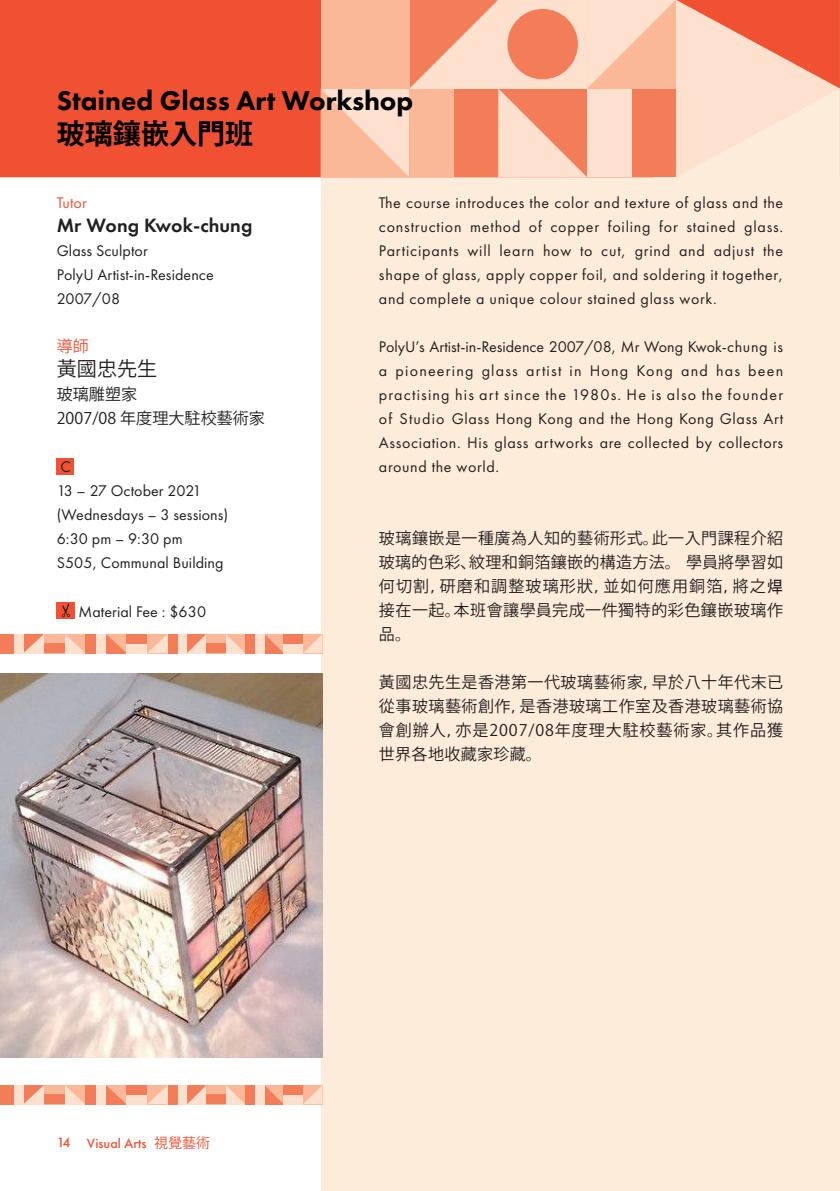
<style>
.page{position:relative;width:840px;height:1191px;background:#fff}
.page>*{position:absolute;margin:0;border:0;box-sizing:border-box;transform-origin:0 0}
.t1{font:800 28px "Futura PT";color:#000}
.t2{font:700 28px "Koz Go Pr 6 N";color:#000}
.t3{font:600 20px "Futura PT";letter-spacing:.005em;color:#231f20}
.t4{font:20px "Koz Go Pr 6 N";letter-spacing:.005em;color:#231f20}
.t5{font:16px/24px "Futura PT";letter-spacing:.005em;color:#231f20;text-align:justify}
.t6{font:16px/24px "Koz Go Pr 6 N";letter-spacing:.03em;color:#231f20;text-align:justify}
.t7{font:16px "Koz Go Pr 6 N";letter-spacing:.005em;color:#231f20}
.t8{font:16px "Futura PT";letter-spacing:.005em;color:#f05133}
.t9{font:16px "Koz Go Pr 6 N";color:#f05133}
.t10{font:500 14px "Futura PT";color:#f05133}
.s1{font-family:"SIL Hei Med Jian"}
.s2{font-family:"Koz Go Pr 6 N";font-weight:400}
</style>
<div class="page">
<div style="left:0;top:0;width:839px;height:1191px;background:#feecda"></div>
<div style="left:0;top:0;width:320px;height:1191px;background:#fff"></div>
<div style="left:0;top:0;width:320px;height:177px;background:#f05133"></div>
<svg style="left:320px;top:0;width:520px;height:177px"></svg>
<svg style="left:23px;top:634px;width:21px;height:19px"></svg>
<svg style="left:65px;top:634px;width:20px;height:19px"></svg>
<svg style="left:106px;top:634px;width:20px;height:19px"></svg>
<svg style="left:147px;top:634px;width:21px;height:19px"></svg>
<div style="left:3px;top:634px;width:20px;height:19px;background:#fde0cd"></div>
<div style="left:0;top:634px;width:13px;height:19px;background:#f47d59"></div>
<div style="left:85px;top:634px;width:21px;height:19px;background:#fde0cd"></div>
<div style="left:85px;top:634px;width:11px;height:19px;background:#f47d59"></div>
<div style="left:44px;top:634px;width:21px;height:19px;background:#fab899"></div>
<div style="left:44px;top:643px;width:21px;height:10px;background:#f47d59"></div>
<div style="left:126px;top:634px;width:21px;height:19px;background:#fde0cd"></div>
<div style="left:126px;top:634px;width:21px;height:9px;background:#f47d59"></div>
<svg style="left:187px;top:634px;width:19px;height:19px"></svg>
<svg style="left:226px;top:634px;width:19px;height:19px"></svg>
<svg style="left:264px;top:634px;width:19px;height:19px"></svg>
<svg style="left:303px;top:634px;width:19px;height:19px"></svg>
<div style="left:168px;top:634px;width:19px;height:19px;background:#fde0cd"></div>
<div style="left:168px;top:634px;width:9px;height:19px;background:#f47d59"></div>
<div style="left:245px;top:634px;width:19px;height:19px;background:#fde0cd"></div>
<div style="left:245px;top:634px;width:10px;height:19px;background:#f47d59"></div>
<div style="left:206px;top:634px;width:20px;height:19px;background:#fab899"></div>
<div style="left:206px;top:643px;width:20px;height:10px;background:#f47d59"></div>
<div style="left:283px;top:634px;width:20px;height:19px;background:#fde0cd"></div>
<div style="left:283px;top:634px;width:20px;height:9px;background:#f47d59"></div>
<svg style="left:23px;top:1085px;width:21px;height:19px"></svg>
<svg style="left:65px;top:1085px;width:20px;height:19px"></svg>
<svg style="left:106px;top:1085px;width:20px;height:19px"></svg>
<svg style="left:147px;top:1085px;width:21px;height:19px"></svg>
<div style="left:3px;top:1085px;width:20px;height:19px;background:#fde0cd"></div>
<div style="left:0;top:1085px;width:13px;height:19px;background:#f47d59"></div>
<div style="left:85px;top:1085px;width:21px;height:19px;background:#fde0cd"></div>
<div style="left:85px;top:1085px;width:11px;height:19px;background:#f47d59"></div>
<div style="left:44px;top:1085px;width:21px;height:19px;background:#fab899"></div>
<div style="left:44px;top:1094px;width:21px;height:10px;background:#f47d59"></div>
<div style="left:126px;top:1085px;width:21px;height:19px;background:#fde0cd"></div>
<div style="left:126px;top:1085px;width:21px;height:9px;background:#f47d59"></div>
<svg style="left:187px;top:1085px;width:19px;height:19px"></svg>
<svg style="left:226px;top:1085px;width:19px;height:19px"></svg>
<svg style="left:264px;top:1085px;width:19px;height:19px"></svg>
<svg style="left:303px;top:1085px;width:19px;height:19px"></svg>
<div style="left:168px;top:1085px;width:19px;height:19px;background:#fde0cd"></div>
<div style="left:168px;top:1085px;width:9px;height:19px;background:#f47d59"></div>
<div style="left:245px;top:1085px;width:19px;height:19px;background:#fde0cd"></div>
<div style="left:245px;top:1085px;width:10px;height:19px;background:#f47d59"></div>
<div style="left:206px;top:1085px;width:20px;height:19px;background:#fab899"></div>
<div style="left:206px;top:1094px;width:20px;height:10px;background:#f47d59"></div>
<div style="left:283px;top:1085px;width:20px;height:19px;background:#fde0cd"></div>
<div style="left:283px;top:1085px;width:20px;height:9px;background:#f47d59"></div>
<div style="left:57px;top:458px;width:17px;height:16px;background:#f05133"></div>
<div style="left:57px;top:602px;width:18px;height:16px;background:#f05133"></div>
<svg style="left:62px;top:603px;width:8px;height:14px"></svg>
<img style="left:0;top:673px;width:322px;height:384px">
<p class="t1" style="left:57px;top:83px;width:357px">Stained Glass Art Workshop</p>
<p class="t2" style="left:57px;top:118px;width:197px">玻璃鑲嵌入門班</p>
<p class="t8" style="left:57px;top:193px;width:31px">Tutor</p>
<p class="t3" style="left:57px;top:213px;width:197px">Mr Wong Kwok-chung</p>
<p class="t5" style="left:57px;top:239px;width:92px">Glass Sculptor</p>
<p class="t5" style="left:57px;top:263px;width:158px">PolyU Artist-in-Residence<br>2007/08</p>
<p class="t9" style="left:57px;top:337px;width:34px">導師</p>
<p class="t4" style="left:57px;top:358px;width:102px">黃國忠先生</p>
<p class="t6" style="left:57px;top:383px;width:82px">玻璃雕塑家</p>
<p class="t7" style="left:57px;top:409px;width:210px">2007/08 年度理大駐校藝術家</p>
<p class="t5" style="left:61px;top:455px;width:12px">C</p>
<p class="t5" style="left:57px;top:479px;width:146px">13 – 27 October 2021</p>
<p class="t5" style="left:57px;top:503px;width:173px">(Wednesdays – 3 sessions)</p>
<p class="t5" style="left:57px;top:527px;width:127px">6:30 pm – 9:30 pm</p>
<p class="t5" style="left:57px;top:551px;width:168px">S505, Communal Building</p>
<p class="t5" style="left:78px;top:599px;width:129px">Material Fee : $630</p>
<p class="t5" style="left:379px;top:190px;width:405px">The course introduces the color and texture of glass and the construction method of copper foiling for stained glass.<br>Participants will learn how to cut, grind and adjust the shape of glass, apply copper foil, and soldering it together, and complete a unique colour stained glass work.</p>
<p class="t5" style="left:379px;top:334px;width:405px">PolyU’s Artist-in-Residence 2007/08, Mr Wong Kwok-chung is a pioneering glass artist in Hong Kong and has been practising his art since the 1980s. He is also the founder of Studio Glass Hong Kong and the Hong Kong Glass Art Association. His glass artworks are collected by collectors around the world.</p>
<p class="t6" style="left:379px;top:526px;width:405px">玻璃鑲嵌是一種廣為人知的藝術形式。此一入門課程介紹玻璃的色彩、紋理和銅箔鑲嵌的構造方法。 學員將學習如何切割，研磨和調整玻璃形狀，並如何應用銅箔，將之<span class="s1">焊</span>接在一起。本班會讓學員完成一件獨特的彩色鑲嵌玻璃作品。</p>
<p class="t6" style="left:379px;top:670px;width:405px">黃國忠先生是香港第一代玻璃藝術家，早於八十年代末已從事玻璃藝術創作，是香港玻璃工作室及香港玻璃藝術協會創辦人，亦是2007/08年度理大駐校藝術家。其作品獲世界各地收藏家珍藏。</p>
<p class="t10" style="left:57px;top:1135px;width:155px">14 Visual Arts <span class="s2">視覺藝術</span></p>
</div>
